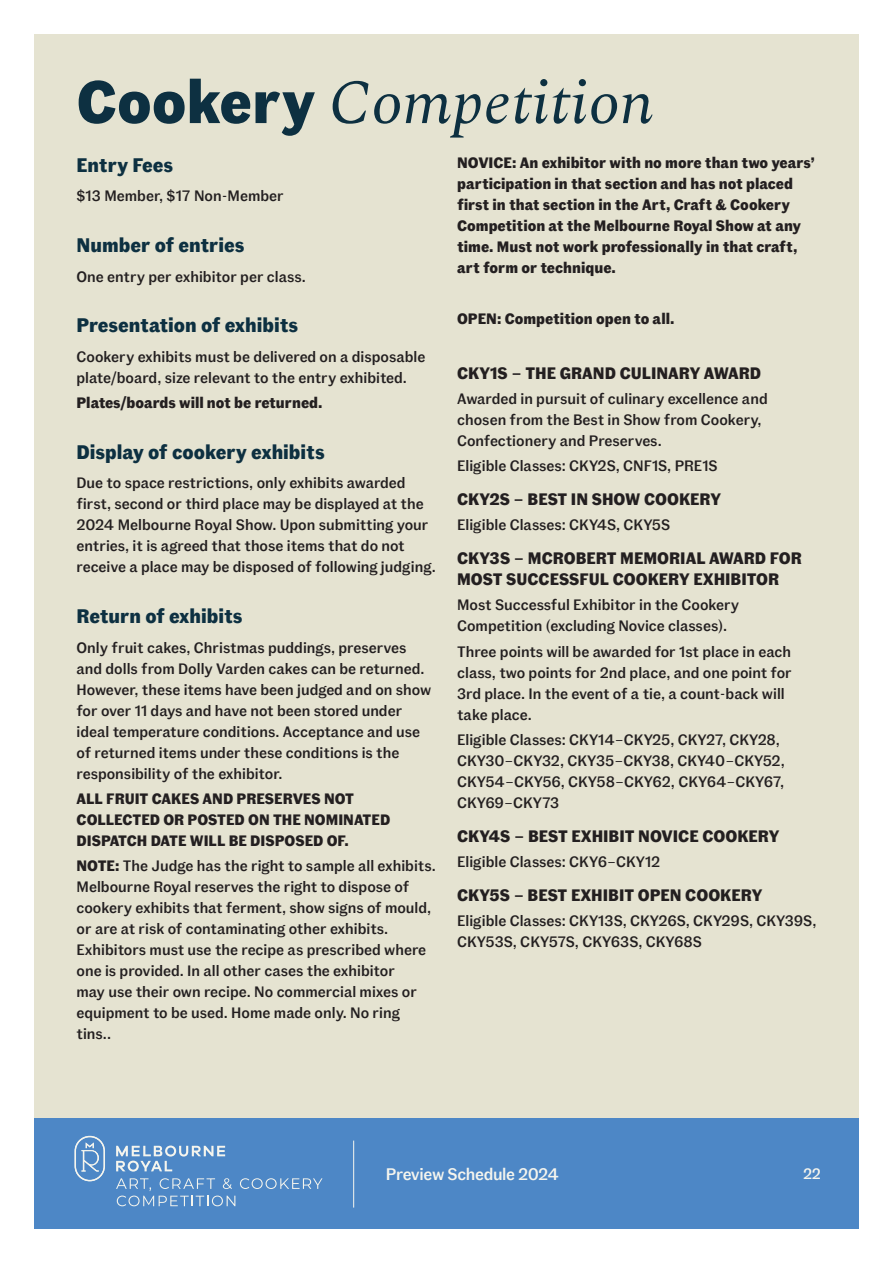
<style>
.page{position:relative;width:893px;height:1263px;background:#fff}
.page>*{position:absolute;margin:0;border:0;box-sizing:border-box;transform-origin:0 0}
.t1{font:italic 63px "Spectral";color:#0d3041}
.t2{font:700 19.5px "Fann Grotesque Pro";color:#0d3041}
.t3{font:500 16.65px "Fann Grotesque Pro";letter-spacing:-.02em;color:#f5f5ee}
.t4{font:700 16.5px/21px "Fann Grotesque Pro";color:#231f20}
.t5{font:500 15px/21px "Fann Grotesque Pro";color:#231f20}
.t6{font:700 15px/21px "Fann Grotesque Pro";color:#231f20}
.t7{font:500 15px "Fann Grotesque Pro";color:#f5f5ee}
.s1{font-family:"Fann Grotesque Pro";font-weight:700;font-style:normal;font-size:60px}
.s2{font-weight:700}
</style>
<div class="page">
<div style="left:34px;top:34px;width:825px;height:1084px;background:#e5e3d1"></div>
<div style="left:34px;top:1118px;width:825px;height:111px;background:#4d87c6"></div>
<hr style="left:353px;top:1140px;width:1px;height:67px;background:#f5f5ee">
<svg style="left:75px;top:1136px;width:30px;height:45px"></svg>
<svg style="left:116px;top:1145px;width:109px;height:26px"></svg>
<svg style="left:116px;top:1178px;width:206px;height:28px"></svg>
<h1 class="t1" style="left:77px;top:56px;width:579px"><span class="s1">Cookery</span> Competition</h1>
<h2 class="t2" style="left:77px;top:153px;width:98px">Entry Fees</h2>
<p class="t5" style="left:77px;top:186px;width:209px">$13 Member, $17 Non-Member</p>
<h2 class="t2" style="left:77px;top:233px;width:170px">Number of entries</h2>
<p class="t5" style="left:77px;top:266px;width:231px">One entry per exhibitor per class.</p>
<h2 class="t2" style="left:77px;top:314px;width:223px">Presentation of exhibits</h2>
<p class="t5" style="left:77px;top:346px;width:350px">Cookery exhibits must be delivered on a disposable plate/board, size relevant to the entry exhibited.</p>
<p class="t6" style="left:77px;top:393px;width:247px">Plates/boards will not be returned.</p>
<h2 class="t2" style="left:77px;top:440px;width:250px">Display of cookery exhibits</h2>
<p class="t5" style="left:77px;top:473px;width:361px">Due to space restrictions, only exhibits awarded first, second or third place may be displayed at the 2024 Melbourne Royal Show. Upon submitting your entries, it is agreed that those items that do not receive a place may be disposed of following judging.</p>
<h2 class="t2" style="left:77px;top:605px;width:168px">Return of exhibits</h2>
<p class="t5" style="left:77px;top:637px;width:356px">Only fruit cakes, Christmas puddings, preserves and dolls from Dolly Varden cakes can be returned.<br>However, these items have been judged and on show for over 11 days and have not been stored under ideal temperature conditions. Acceptance and use of returned items under these conditions is the responsibility of the exhibitor.</p>
<p class="t6" style="left:77px;top:789px;width:315px">ALL FRUIT CAKES AND PRESERVES NOT<br>COLLECTED OR POSTED ON THE NOMINATED<br>DISPATCH DATE WILL BE DISPOSED OF.</p>
<p class="t5" style="left:77px;top:856px;width:361px"><span class="s2">NOTE:</span> The Judge has the right to sample all exhibits.<br>Melbourne Royal reserves the right to dispose of cookery exhibits that ferment, show signs of mould, or are at risk of contaminating other exhibits.<br>Exhibitors must use the recipe as prescribed where one is provided. In all other cases the exhibitor<br>may use their own recipe. No commercial mixes or equipment to be used. Home made only. No ring tins..</p>
<p class="t6" style="left:457px;top:153px;width:359px">NOVICE: An exhibitor with no more than two years’ participation in that section and has not placed first in that section in the Art, Craft &amp; Cookery Competition at the Melbourne Royal Show at any time. Must not work professionally in that craft, art form or technique.</p>
<p class="t6" style="left:457px;top:309px;width:219px">OPEN: Competition open to all.</p>
<p class="t4" style="left:457px;top:363px;width:305px">CKY1S – THE GRAND CULINARY AWARD</p>
<p class="t5" style="left:457px;top:389px;width:312px">Awarded in pursuit of culinary excellence and chosen from the Best in Show from Cookery,<br>Confectionery and Preserves.</p>
<p class="t5" style="left:457px;top:456px;width:262px">Eligible Classes: CKY2S, CNF1S, PRE1S</p>
<p class="t4" style="left:457px;top:490px;width:265px">CKY2S – BEST IN SHOW COOKERY</p>
<p class="t5" style="left:457px;top:515px;width:215px">Eligible Classes: CKY4S, CKY5S</p>
<p class="t4" style="left:457px;top:549px;width:346px">CKY3S – MCROBERT MEMORIAL AWARD FOR<br>MOST SUCCESSFUL COOKERY EXHIBITOR</p>
<p class="t5" style="left:457px;top:595px;width:284px">Most Successful Exhibitor in the Cookery<br>Competition (excluding Novice classes).</p>
<p class="t5" style="left:457px;top:641px;width:336px">Three points will be awarded for 1st place in each class, two points for 2nd place, and one point for 3rd place. In the event of a tie, a count-back will take place.</p>
<p class="t5" style="left:457px;top:729px;width:329px">Eligible Classes: CKY14–CKY25, CKY27, CKY28, CKY30–CKY32, CKY35–CKY38, CKY40–CKY52, CKY54–CKY56, CKY58–CKY62, CKY64–CKY67, CKY69–CKY73</p>
<p class="t4" style="left:457px;top:826px;width:324px">CKY4S – BEST EXHIBIT NOVICE COOKERY</p>
<p class="t5" style="left:457px;top:851px;width:205px">Eligible Classes: CKY6–CKY12</p>
<p class="t4" style="left:457px;top:885px;width:307px">CKY5S – BEST EXHIBIT OPEN COOKERY</p>
<p class="t5" style="left:457px;top:910px;width:361px">Eligible Classes: CKY13S, CKY26S, CKY29S, CKY39S,<br>CKY53S, CKY57S, CKY63S, CKY68S</p>
<p class="t3" style="left:386px;top:1164px;width:175px">Preview Schedule 2024</p>
<p class="t7" style="left:803px;top:1165px;width:20px">22</p>
</div>
